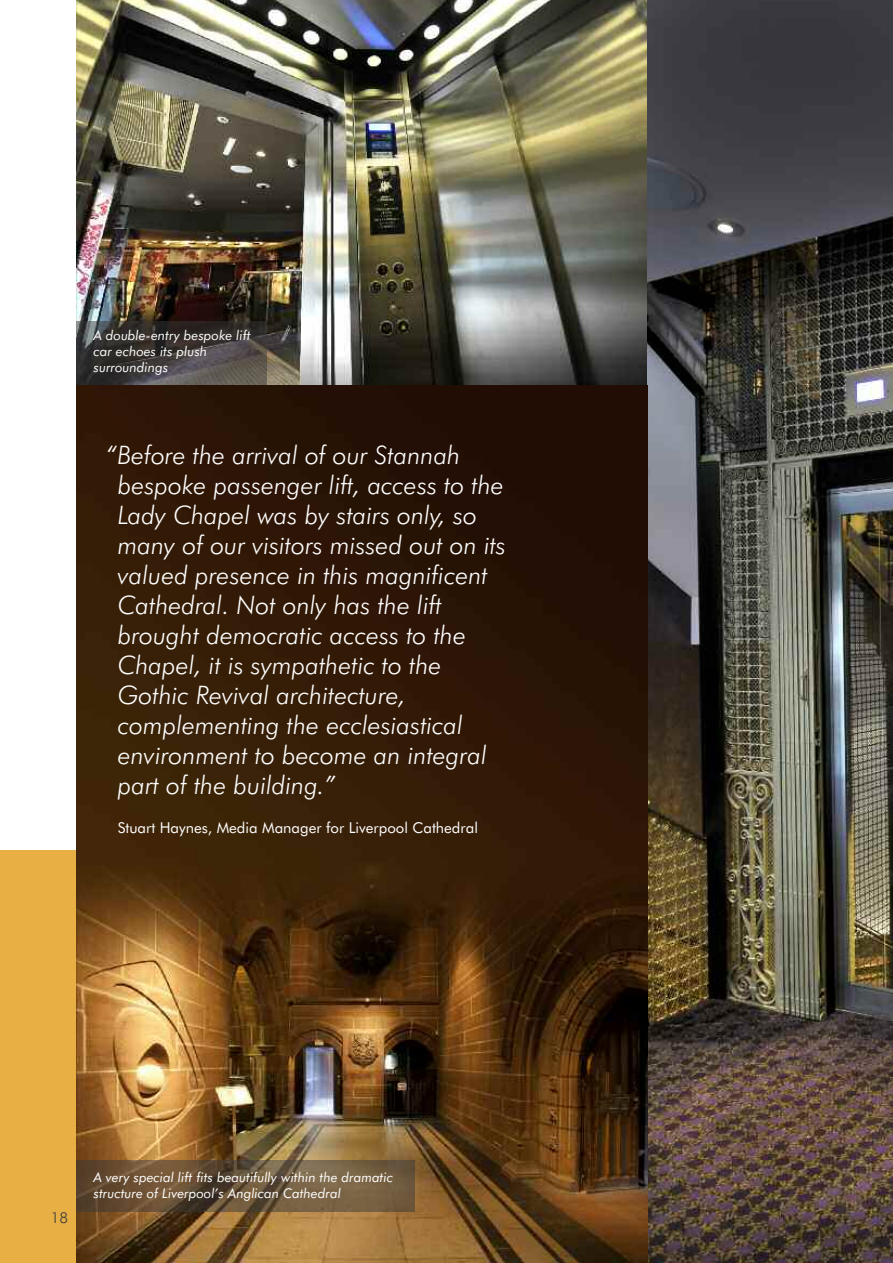
<style>
.page{position:relative;width:893px;height:1263px;background:#fff}
.page>*{position:absolute;margin:0;border:0;box-sizing:border-box;transform-origin:0 0}
.t1{font:italic 300 25.5px/30px "Futura BT";color:#fff}
.t2{font:15px "Futura BT";color:#fff}
.t3{font:300 15px "Futura BT";color:#39383a}
.t4{font:italic 13.5px/16.2px "Futura BT";color:#fff}
</style>
<div class="page">
<div style="left:0;top:850px;width:893px;height:413px;background:#e8b044"></div>
<img style="left:77px;top:0;width:816px;height:1263px">
<div style="left:77px;top:321px;width:190px;height:63px;background:#39383a;opacity:.5"></div>
<div style="left:77px;top:1161px;width:338px;height:51px;background:#39383a;opacity:.5"></div>
<p class="t4" style="left:94px;top:328px;width:159px">A double-entry bespoke lift car echoes its plush surroundings</p>
<p class="t1" style="left:118px;top:442px;width:390px;text-indent:-12px">“Before the arrival of our Stannah bespoke passenger lift, access to the Lady Chapel was by stairs only, so many of our visitors missed out on its valued presence in this magnificent Cathedral. Not only has the lift brought democratic access to the Chapel, it is sympathetic to the Gothic Revival architecture, complementing the ecclesiastical environment to become an integral part of the building.”</p>
<p class="t2" style="left:118px;top:822px;width:362px">Stuart Haynes, Media Manager for Liverpool Cathedral</p>
<p class="t3" style="left:51px;top:1212px;width:19px">18</p>
<p class="t4" style="left:94px;top:1170px;width:301px">A very special lift fits beautifully within the dramatic structure of Liverpool’s Anglican Cathedral</p>
</div>
